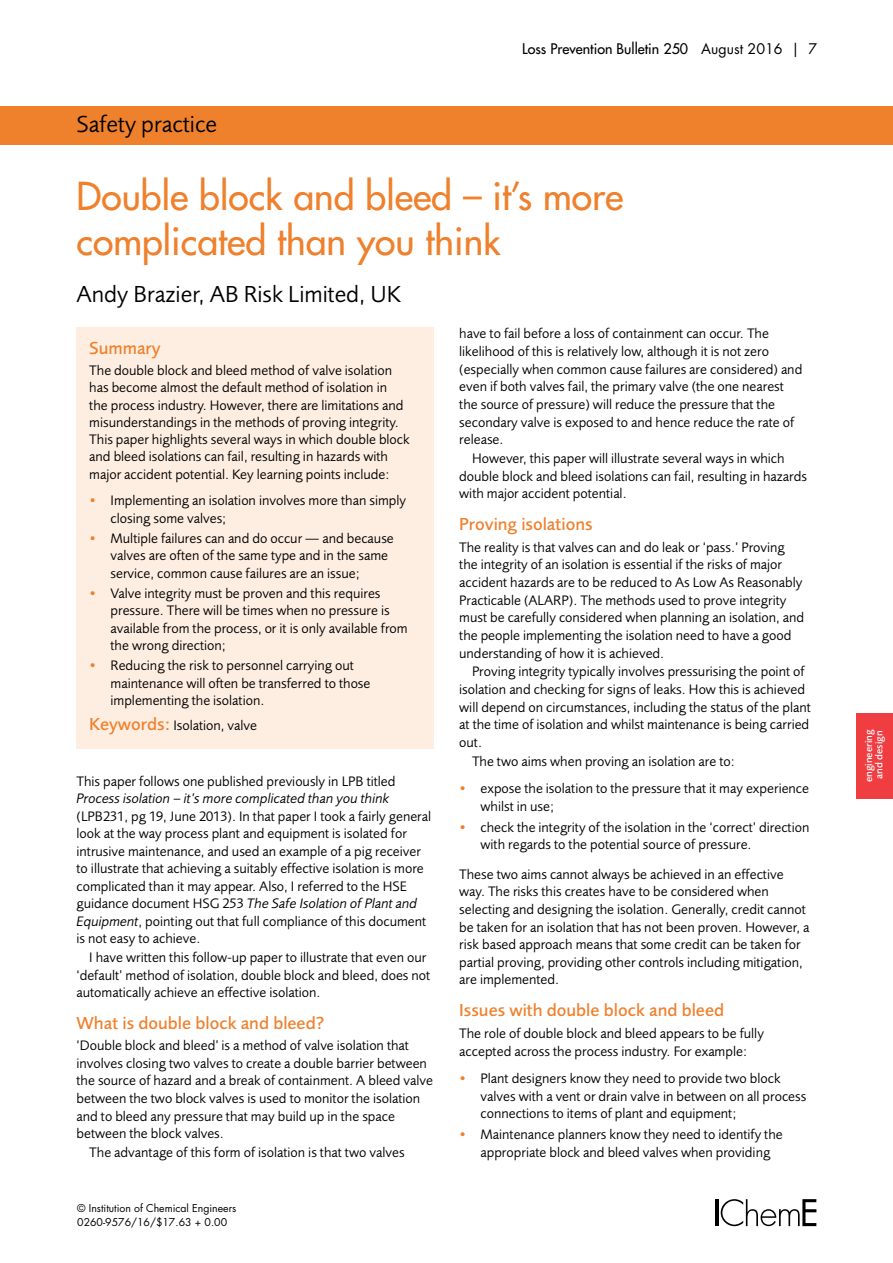
<style>
.page{position:relative;width:893px;height:1263px;background:#fff}
.page>*{position:absolute;margin:0;border:0;box-sizing:border-box;transform-origin:0 0}
.Heading{font:500 37.5px/45px "Futura Std";color:#ef802c}
.Author_intro{font:24px "Foundry Sans";color:#000}
.Subhead{font:500 18px "Foundry Sans";color:#ef802c}
.body{font:14.25px/17.7px "Foundry Sans";color:#000}
.body-2{font:500 14.25px "Futura Std";color:#000}
.t1{font:10.5px/13.6px "Futura Std";color:#000}
.body_first_para{font:500 10.5px/10.5px "Foundry Sans";color:#fff;text-align:center}
.s1{font-weight:400}
.s2{color:#ef802c}
.s3{font-weight:500;font-size:18px;color:#ef802c}
.s4{font-style:italic}
</style>
<div class="page">
<svg style="left:721px;top:1199px;width:95px;height:27px"></svg>
<hr style="left:715px;top:1199px;width:3px;height:27px;background:#000">
<div style="left:0;top:106px;width:893px;height:39px;background:#ef802c"></div>
<div style="left:77px;top:327px;width:357px;height:421px;background:#feeee2"></div>
<div style="left:856px;top:713px;width:37px;height:85px;background:#ef3d42"></div>
<p class="Author_intro" style="left:77px;top:111px;width:142px">Safety practice</p>
<p class="body-2" style="left:522px;top:40px;width:296px">Loss Prevention Bulletin 250 <span class="s1">August 2016 | 7</span></p>
<p class="Heading" style="left:77px;top:173px;width:548px">Double block and bleed – it’s more complicated than you think</p>
<p class="Author_intro" style="left:77px;top:281px;width:326px">Andy Brazier, AB Risk Limited, UK</p>
<p class="Subhead" style="left:89px;top:338px;width:73px">Summary</p>
<p class="body" style="left:89px;top:362px;width:322px;line-height:17.2px">The double block and bleed method of valve isolation has become almost the default method of isolation in<br>the process industry. However, there are limitations and misunderstandings in the methods of proving integrity.<br>This paper highlights several ways in which double block and bleed isolations can fail, resulting in hazards with major accident potential. Key learning points include:</p>
<p class="body" style="left:111px;top:492px;width:297px;line-height:17.2px;text-indent:-21px"><span class="s2">•</span> Implementing an isolation involves more than simply closing some valves;</p>
<p class="body" style="left:111px;top:530px;width:285px;line-height:17.2px;text-indent:-21px"><span class="s2">•</span> Multiple failures can and do occur — and because valves are often of the same type and in the same service, common cause failures are an issue;</p>
<p class="body" style="left:111px;top:585px;width:299px;line-height:17.2px;text-indent:-21px"><span class="s2">•</span> Valve integrity must be proven and this requires pressure. There will be times when no pressure is available from the process, or it is only available from the wrong direction;</p>
<p class="body" style="left:111px;top:657px;width:261px;line-height:17.2px;text-indent:-21px"><span class="s2">•</span> Reducing the risk to personnel carrying out maintenance will often be transferred to those implementing the isolation.</p>
<p class="body" style="left:89px;top:716px;width:169px"><span class="s3">Keywords:</span> Isolation, valve</p>
<p class="body" style="left:77px;top:772px;width:356px">This paper follows one published previously in LPB titled <span class="s4">Process isolation – it’s more complicated than you think </span>(LPB231, pg 19, June 2013). In that paper I took a fairly general look at the way process plant and equipment is isolated for intrusive maintenance, and used an example of a pig receiver to illustrate that achieving a suitably effective isolation is more complicated than it may appear. Also, I referred to the HSE guidance document HSG 253 <span class="s4">The Safe Isolation of Plant and Equipment</span>, pointing out that full compliance of this document is not easy to achieve.</p>
<p class="body" style="left:77px;top:949px;width:355px;text-indent:13px">I have written this follow-up paper to illustrate that even our ‘default’ method of isolation, double block and bleed, does not automatically achieve an effective isolation.</p>
<p class="Subhead" style="left:77px;top:1012px;width:249px">What is double block and bleed?</p>
<p class="body" style="left:77px;top:1037px;width:358px">‘Double block and bleed’ is a method of valve isolation that involves closing two valves to create a double barrier between the source of hazard and a break of containment. A bleed valve between the two block valves is used to monitor the isolation and to bleed any pressure that may build up in the space between the block valves.</p>
<p class="body" style="left:89px;top:1143px;width:317px">The advantage of this form of isolation is that two valves</p>
<p class="t1" style="left:77px;top:1201px;width:161px">© Institution of Chemical Engineers<br>0260-9576/16/$17.63 + 0.00</p>
<p class="body" style="left:459px;top:325px;width:345px">have to fail before a loss of containment can occur. The likelihood of this is relatively low, although it is not zero (especially when common cause failures are considered) and even if both valves fail, the primary valve (the one nearest the source of pressure) will reduce the pressure that the secondary valve is exposed to and hence reduce the rate of release.</p>
<p class="body" style="left:459px;top:450px;width:349px;text-indent:13px">However, this paper will illustrate several ways in which double block and bleed isolations can fail, resulting in hazards with major accident potential.</p>
<p class="Subhead" style="left:459px;top:514px;width:135px">Proving isolations</p>
<p class="body" style="left:459px;top:538px;width:347px">The reality is that valves can and do leak or ‘pass.’ Proving the integrity of an isolation is essential if the risks of major accident hazards are to be reduced to As Low As Reasonably Practicable (ALARP). The methods used to prove integrity must be carefully considered when planning an isolation, and the people implementing the isolation need to have a good understanding of how it is achieved.</p>
<p class="body" style="left:459px;top:663px;width:353px;text-indent:13px">Proving integrity typically involves pressurising the point of isolation and checking for signs of leaks. How this is achieved will depend on circumstances, including the status of the plant at the time of isolation and whilst maintenance is being carried out.</p>
<p class="body" style="left:472px;top:752px;width:264px">The two aims when proving an isolation are to:</p>
<p class="body" style="left:480px;top:780px;width:330px;text-indent:-21px"><span class="s2">•</span> expose the isolation to the pressure that it may experience whilst in use;</p>
<p class="body" style="left:480px;top:818px;width:330px;text-indent:-21px"><span class="s2">•</span> check the integrity of the isolation in the ‘correct’ direction with regards to the potential source of pressure.</p>
<p class="body" style="left:459px;top:865px;width:352px">These two aims cannot always be achieved in an effective way. The risks this creates have to be considered when selecting and designing the isolation. Generally, credit cannot be taken for an isolation that has not been proven. However, a risk based approach means that some credit can be taken for partial proving, providing other controls including mitigation, are implemented.</p>
<p class="Subhead" style="left:459px;top:1000px;width:266px">Issues with double block and bleed</p>
<p class="body" style="left:459px;top:1025px;width:306px">The role of double block and bleed appears to be fully accepted across the process industry. For example:</p>
<p class="body" style="left:480px;top:1069px;width:327px;text-indent:-21px"><span class="s2">•</span> Plant designers know they need to provide two block valves with a vent or drain valve in between on all process connections to items of plant and equipment;</p>
<p class="body" style="left:480px;top:1126px;width:304px;text-indent:-21px"><span class="s2">•</span> Maintenance planners know they need to identify the appropriate block and bleed valves when providing</p>
<p class="body_first_para" style="left:863px;top:782px;width:54px;rotate:-90deg">engineering and design</p>
</div>
